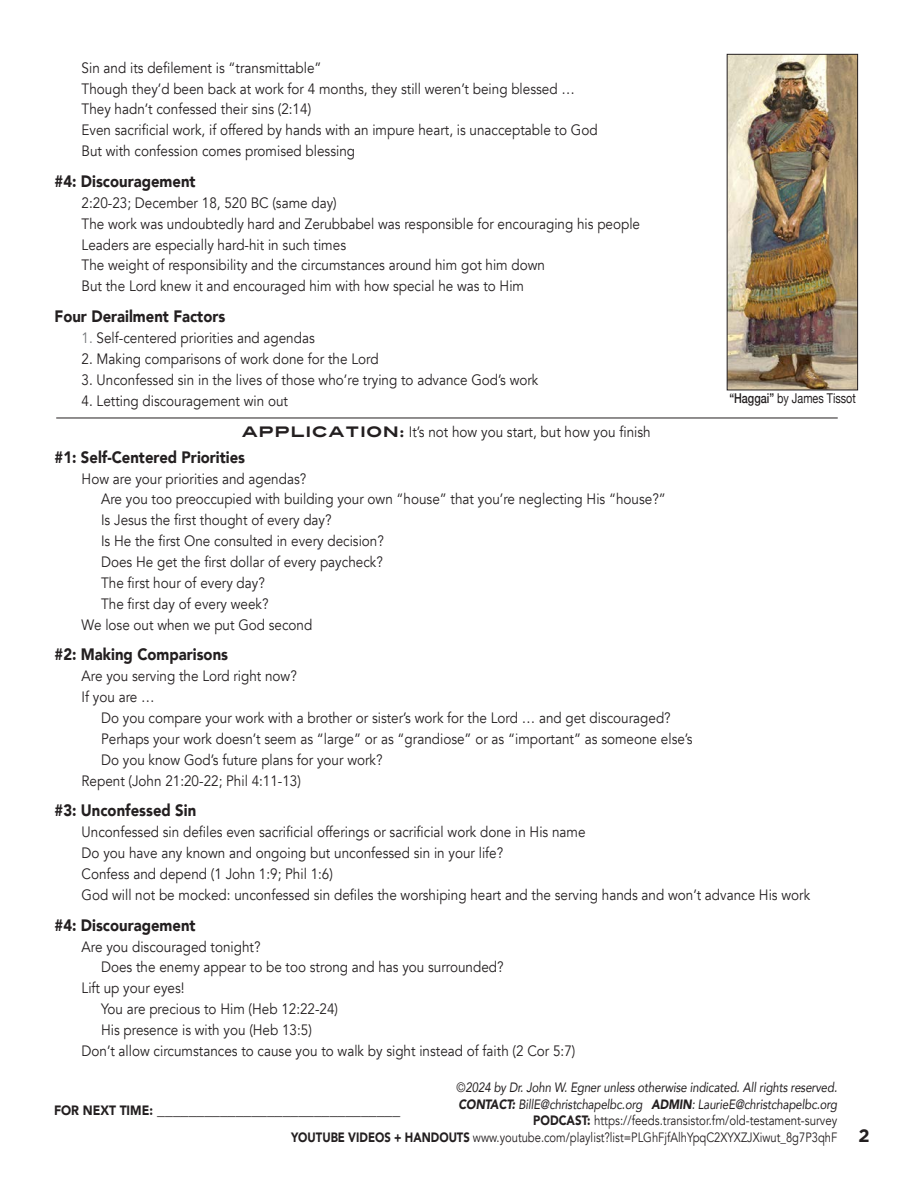
<style>
.page{position:relative;width:918px;height:1188px;background:#fff}
.page>*{position:absolute;margin:0;border:0;box-sizing:border-box;transform-origin:0 0}
.t1{font:700 18px "Gotham";color:#231f20}
.t2{font:900 16.5px "Avenir";color:#231f20;scale:.9 1}
.t3{font:16.5px "Avenir";color:#231f20;scale:.95 1}
.t4{font:15px "Avenir";color:#231f20;scale:.9 1}
.t5{font:italic 13.5px "Avenir";letter-spacing:-.01em;color:#231f20;scale:.85 1}
.t6{font:13.5px "Avenir";color:#231f20;scale:.83 1}
.t7{font:13.5px "Avenir";color:#231f20;scale:.85 1}
.t8{font:13.5px "Helvetica Neue";color:#231f20;scale:.8 1}
.s1{color:#76787b}
.s2{font-family:"Turnpike"}
.s3{font-weight:500}
.s4{font-style:normal}
.s5{font-weight:900}
.s6{font-weight:900;font-size:13.5px}
</style>
<div class="page">
<hr style="left:56px;top:418px;width:782px;height:1px;background:#231f20">
<img style="left:729px;top:56px;width:127px;height:332px">
<div style="left:727px;top:54px;width:131px;height:336px;border:1px solid #231f20"></div>
<p class="t4" style="left:82px;top:59px;width:268px">Sin and its defilement is “transmittable”</p>
<p class="t4" style="left:82px;top:80px;width:550px">Though they’d been back at work for 4 months, they still weren’t being blessed …</p>
<p class="t4" style="left:82px;top:100px;width:257px">They hadn’t confessed their sins (2:14)</p>
<p class="t4" style="left:82px;top:121px;width:575px">Even sacrificial work, if offered by hands with an impure heart, is unacceptable to God</p>
<p class="t4" style="left:82px;top:142px;width:305px">But with confession comes promised blessing</p>
<p class="t2" style="left:55px;top:167px;width:158px">#4: Discouragement</p>
<p class="t4" style="left:82px;top:194px;width:285px">2:20-23; December 18, 520 BC (same day)</p>
<p class="t4" style="left:82px;top:215px;width:622px">The work was undoubtedly hard and Zerubbabel was responsible for encouraging his people</p>
<p class="t4" style="left:82px;top:236px;width:295px">Leaders are especially hard-hit in such times</p>
<p class="t4" style="left:82px;top:256px;width:516px">The weight of responsibility and the circumstances around him got him down</p>
<p class="t4" style="left:82px;top:277px;width:493px">But the Lord knew it and encouraged him with how special he was to Him</p>
<p class="t2" style="left:55px;top:302px;width:191px">Four Derailment Factors</p>
<p class="t4" style="left:82px;top:329px;width:261px"><span class="s1">1.</span> Self-centered priorities and agendas</p>
<p class="t4" style="left:82px;top:350px;width:332px">2. Making comparisons of work done for the Lord</p>
<p class="t4" style="left:82px;top:371px;width:509px">3. Unconfessed sin in the lives of those who’re trying to advance God’s work</p>
<p class="t4" style="left:82px;top:392px;width:231px">4. Letting discouragement win out</p>
<p class="t4" style="left:242px;top:422px;width:456px"><span class="s2">APPLICATION:</span> It’s not how you start, but how you finish</p>
<p class="t2" style="left:55px;top:443px;width:213px">#1: Self-Centered Priorities</p>
<p class="t4" style="left:82px;top:470px;width:251px">How are your priorities and agendas?</p>
<p class="t4" style="left:101px;top:490px;width:629px">Are you too preoccupied with building your own “house” that you’re neglecting His “house?”</p>
<p class="t4" style="left:101px;top:511px;width:258px">Is Jesus the first thought of every day?</p>
<p class="t4" style="left:101px;top:532px;width:316px">Is He the first One consulted in every decision?</p>
<p class="t4" style="left:101px;top:553px;width:315px">Does He get the first dollar of every paycheck?</p>
<p class="t4" style="left:101px;top:574px;width:183px">The first hour of every day?</p>
<p class="t4" style="left:101px;top:595px;width:188px">The first day of every week?</p>
<p class="t4" style="left:82px;top:615px;width:258px">We lose out when we put God second</p>
<p class="t2" style="left:55px;top:641px;width:194px">#2: Making Comparisons</p>
<p class="t4" style="left:82px;top:667px;width:241px">Are you serving the Lord right now?</p>
<p class="t4" style="left:82px;top:688px;width:83px">If you are …</p>
<p class="t4" style="left:101px;top:709px;width:635px">Do you compare your work with a brother or sister’s work for the Lord … and get discouraged?</p>
<p class="t4" style="left:101px;top:730px;width:659px">Perhaps your work doesn’t seem as “large” or as “grandiose” or as “important” as someone else’s</p>
<p class="t4" style="left:101px;top:751px;width:314px">Do you know God’s future plans for your work?</p>
<p class="t4" style="left:82px;top:771px;width:245px">Repent (John 21:20-22; Phil 4:11-13)</p>
<p class="t2" style="left:55px;top:797px;width:159px">#3: Unconfessed Sin</p>
<p class="t4" style="left:82px;top:823px;width:562px">Unconfessed sin defiles even sacrificial offerings or sacrificial work done in His name</p>
<p class="t4" style="left:82px;top:844px;width:470px">Do you have any known and ongoing but unconfessed sin in your life?</p>
<p class="t4" style="left:82px;top:865px;width:281px">Confess and depend (1 John 1:9; Phil 1:6)</p>
<p class="t4" style="left:82px;top:886px;width:811px">God will not be mocked: unconfessed sin defiles the worshiping heart and the serving hands and won’t advance His work</p>
<p class="t2" style="left:55px;top:911px;width:158px">#4: Discouragement</p>
<p class="t4" style="left:82px;top:938px;width:200px">Are you discouraged tonight?</p>
<p class="t4" style="left:101px;top:958px;width:449px">Does the enemy appear to be too strong and has you surrounded?</p>
<p class="t4" style="left:82px;top:979px;width:116px">Lift up your eyes!</p>
<p class="t4" style="left:101px;top:1000px;width:265px">You are precious to Him (Heb 12:22-24)</p>
<p class="t4" style="left:101px;top:1021px;width:236px">His presence is with you (Heb 13:5)</p>
<p class="t4" style="left:82px;top:1042px;width:550px">Don’t allow circumstances to cause you to walk by sight instead of faith (2 Cor 5:7)</p>
<p class="t8" style="left:729px;top:389px;width:160px"><span class="s3">“Haggai”</span> by James Tissot</p>
<p class="t5" style="left:456px;top:1079px;width:450px"><span class="s4">©</span>2024 by Dr. John W. Egner unless otherwise indicated. All rights reserved.</p>
<p class="t5" style="left:458px;top:1096px;width:447px"><span class="s5">CONTACT:</span> BillE@christchapelbc.org <span class="s5">ADMIN</span>: LaurieE@christchapelbc.org</p>
<p class="t7" style="left:533px;top:1113px;width:359px"><span class="s5">PODCAST:</span> https://feeds.transistor.fm/old-testament-survey</p>
<p class="t6" style="left:291px;top:1129px;width:660px"><span class="s5">YOUTUBE VIDEOS + HANDOUTS</span> www.youtube.com/playlist?list=PLGhFjfAlhYpqC2XYXZJXiwut_8g7P3qhF</p>
<p class="t3" style="left:54px;top:1100px;width:366px"><span class="s6">FOR NEXT TIME:</span> _______________________________</p>
<p class="t1" style="left:859px;top:1124px;width:13px">2</p>
</div>
